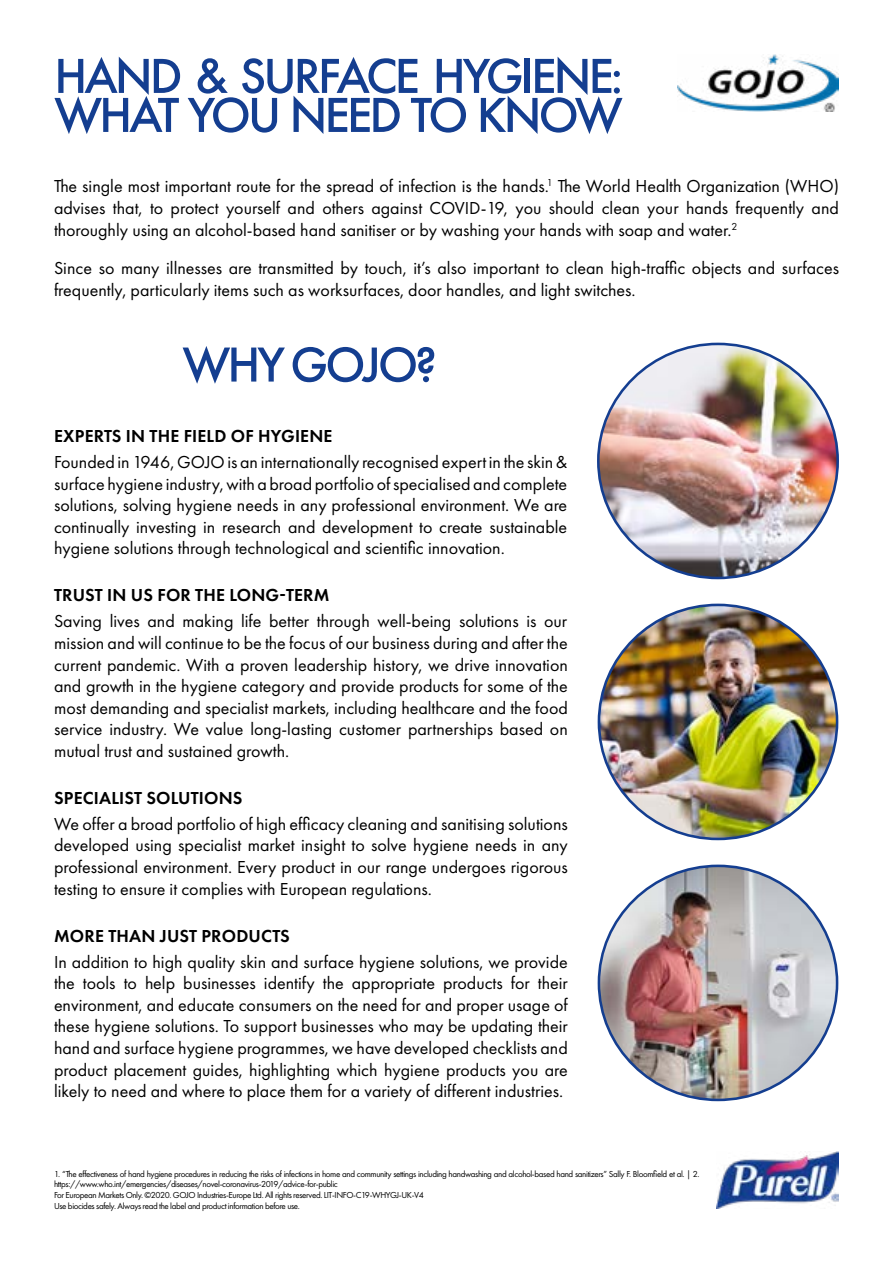
<style>
.page{position:relative;width:893px;height:1263px;background:#fff}
.page>*{position:absolute;margin:0;border:0;box-sizing:border-box;transform-origin:0 0}
.t1{font:500 51px/39px "Futura PT";letter-spacing:-.06em;color:#143e90}
.t2{font:18px/21.6px "Futura PT";color:#000;text-align:justify}
.t3{font:600 18px "Futura PT";letter-spacing:.01em;color:#000}
.t4{font:9px/10.8px "Futura PT";letter-spacing:-.04em;color:#000}
</style>
<div class="page">
<img style="left:598px;top:344px;width:240px;height:234px">
<img style="left:599px;top:605px;width:238px;height:234px">
<img style="left:716px;top:1151px;width:123px;height:58px">
<img style="left:677px;top:54px;width:162px;height:58px">
<img style="left:599px;top:868px;width:238px;height:232px">
<h1 class="t1" style="left:54px;top:56px;width:570px">HAND &amp; SURFACE HYGIENE:<br>WHAT YOU NEED TO KNOW</h1>
<p class="t2" style="left:54px;top:176px;width:786px">The single most important route for the spread of infection is the hands.<sup>1</sup> The World Health Organization (WHO) advises that, to protect yourself and others against COVID-19, you should clean your hands frequently and thoroughly using an alcohol-based hand sanitiser or by washing your hands with soap and water.<sup>2</sup></p>
<p class="t2" style="left:54px;top:257px;width:786px">Since so many illnesses are transmitted by touch, it’s also important to clean high-traffic objects and surfaces frequently, particularly items such as worksurfaces, door handles, and light switches.</p>
<h1 class="t1" style="left:182px;top:345px;width:256px">WHY GOJO?</h1>
<p class="t3" style="left:54px;top:425px;width:280px">EXPERTS IN THE FIELD OF HYGIENE</p>
<p class="t2" style="left:54px;top:451px;width:515px">Founded in 1946, GOJO is an internationally recognised expert in the skin &amp; surface hygiene industry, with a broad portfolio of specialised and complete solutions, solving hygiene needs in any professional environment. We are continually investing in research and development to create sustainable hygiene solutions through technological and scientific innovation.</p>
<p class="t3" style="left:54px;top:584px;width:277px">TRUST IN US FOR THE LONG-TERM</p>
<p class="t2" style="left:54px;top:610px;width:515px">Saving lives and making life better through well-being solutions is our mission and will continue to be the focus of our business during and after the current pandemic. With a proven leadership history, we drive innovation and growth in the hygiene category and provide products for some of the most demanding and specialist markets, including healthcare and the food service industry. We value long-lasting customer partnerships based on mutual trust and sustained growth.</p>
<p class="t3" style="left:54px;top:787px;width:190px">SPECIALIST SOLUTIONS</p>
<p class="t2" style="left:54px;top:813px;width:515px">We offer a broad portfolio of high efficacy cleaning and sanitising solutions developed using specialist market insight to solve hygiene needs in any professional environment. Every product in our range undergoes rigorous testing to ensure it complies with European regulations.</p>
<p class="t3" style="left:54px;top:924px;width:237px">MORE THAN JUST PRODUCTS</p>
<p class="t2" style="left:54px;top:951px;width:515px">In addition to high quality skin and surface hygiene solutions, we provide the tools to help businesses identify the appropriate products for their environment, and educate consumers on the need for and proper usage of these hygiene solutions. To support businesses who may be updating their hand and surface hygiene programmes, we have developed checklists and product placement guides, highlighting which hygiene products you are likely to need and where to place them for a variety of different industries.</p>
<p class="t4" style="left:54px;top:1168px;width:647px">1. “The effectiveness of hand hygiene procedures in reducing the risks of infections in home and community settings including handwashing and alcohol-based hand sanitizers” Sally F. Bloomfield et al. | 2. https://www.who.int/emergencies/diseases/novel-coronavirus-2019/advice-for-public<br>For European Markets Only. ©2020. GOJO Industries-Europe Ltd. All rights reserved. LIT-INFO-C19-WHYGJ-UK-V4<br>Use biocides safely. Always read the label and product information before use.</p>
</div>
